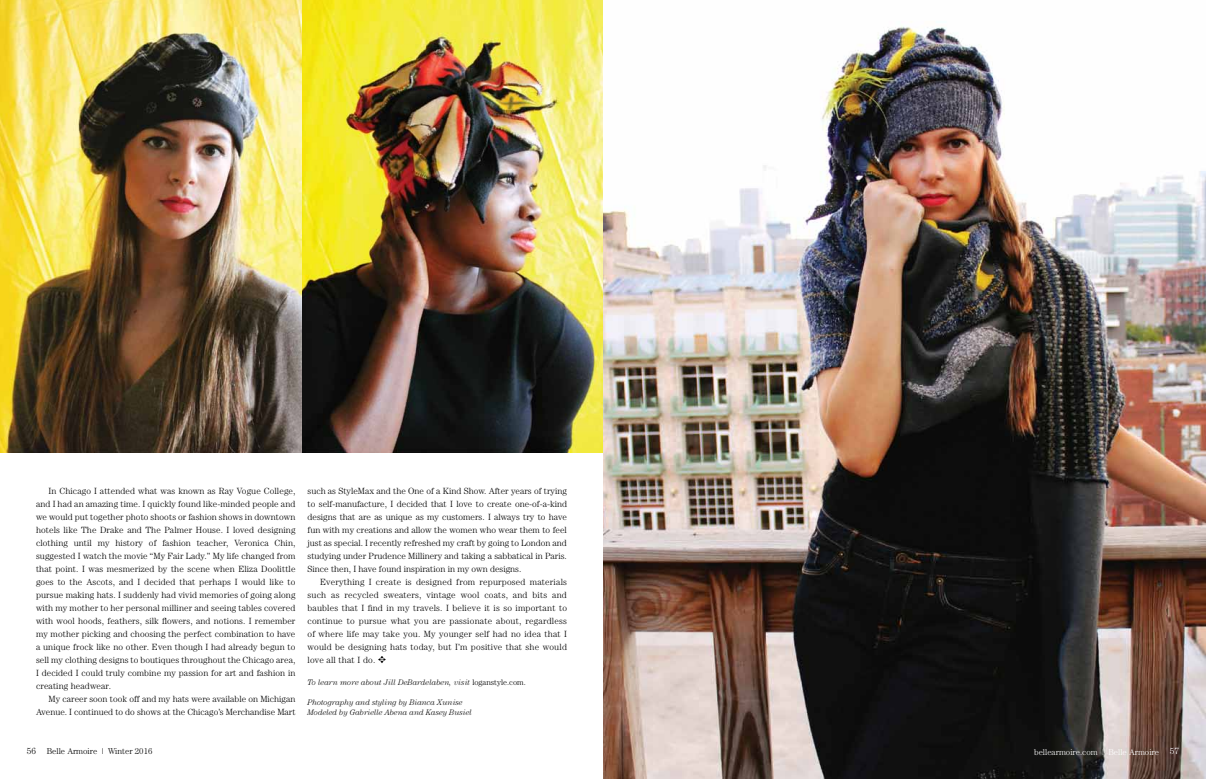
<style>
.page{position:relative;width:1206px;height:779px;background:#fff}
.page>*{position:absolute;margin:0;border:0;box-sizing:border-box;transform-origin:0 0}
.t1{font:300 9px/13px "Century";color:#000;text-align:justify}
.t2{font:300 8.5px "Century";color:#fff}
.t3{font:300 8.5px "Century";color:#000}
.t4{font:italic 300 8px/10px "Century";letter-spacing:-.01em;color:#000}
.s1{font-style:normal}
.s2{font-size:9px}
</style>
<div class="page">
<img style="left:603px;top:26px;width:603px;height:752px">
<img style="left:0;top:0;width:603px;height:452px">
<p class="t1" style="left:36px;top:484px;width:261px;text-indent:13px">In Chicago I attended what was known as Ray Vogue College, and I had an amazing time. I quickly found like-minded people and we would put together photo shoots or fashion shows in downtown hotels like The Drake and The Palmer House. I loved designing clothing until my history of fashion teacher, Veronica Chin, suggested I watch the movie “My Fair Lady.” My life changed from that point. I was mesmerized by the scene when Eliza Doolittle goes to the Ascots, and I decided that perhaps I would like to pursue making hats. I suddenly had vivid memories of going along with my mother to her personal milliner and seeing tables covered with wool hoods, feathers, silk flowers, and notions. I remember my mother picking and choosing the perfect combination to have a unique frock like no other. Even though I had already begun to sell my clothing designs to boutiques throughout the Chicago area, I decided I could truly combine my passion for art and fashion in creating headwear.</p>
<p class="t1" style="left:36px;top:692px;width:261px;text-align:right">My career soon took off and my hats were available on Michigan<br>Avenue. I continued to do shows at the Chicago’s Merchandise Mart</p>
<p class="t1" style="left:308px;top:484px;width:261px">such as StyleMax and the One of a Kind Show. After years of trying to self-manufacture, I decided that I love to create one-of-a-kind designs that are as unique as my customers. I always try to have fun with my creations and allow the women who wear them to feel just as special. I recently refreshed my craft by going to London and studying under Prudence Millinery and taking a sabbatical in Paris.<br>Since then, I have found inspiration in my own designs.</p>
<p class="t1" style="left:308px;top:575px;width:261px;text-indent:13px">Everything I create is designed from repurposed materials such as recycled sweaters, vintage wool coats, and bits and baubles that I find in my travels. I believe it is so important to continue to pursue what you are passionate about, regardless of where life may take you. My younger self had no idea that I would be designing hats today, but I’m positive that she would love all that I do.</p>
<p class="t4" style="left:308px;top:677px;width:220px">To learn more about Jill DeBardelaben, visit <span class="s1">loganstyle.com.</span></p>
<p class="t4" style="left:308px;top:697px;width:166px">Photography and styling by Bianca Xunise<br>Modeled by Gabrielle Abena and Kasey Busiel</p>
<p class="t3" style="left:27px;top:746px;width:127px"><span class="s2">56</span> Belle Armoire | Winter 2016</p>
<p class="t2" style="left:1034px;top:747px;width:147px">bellearmoire.com | Belle Armoire <span class="s2">57</span></p>
</div>
